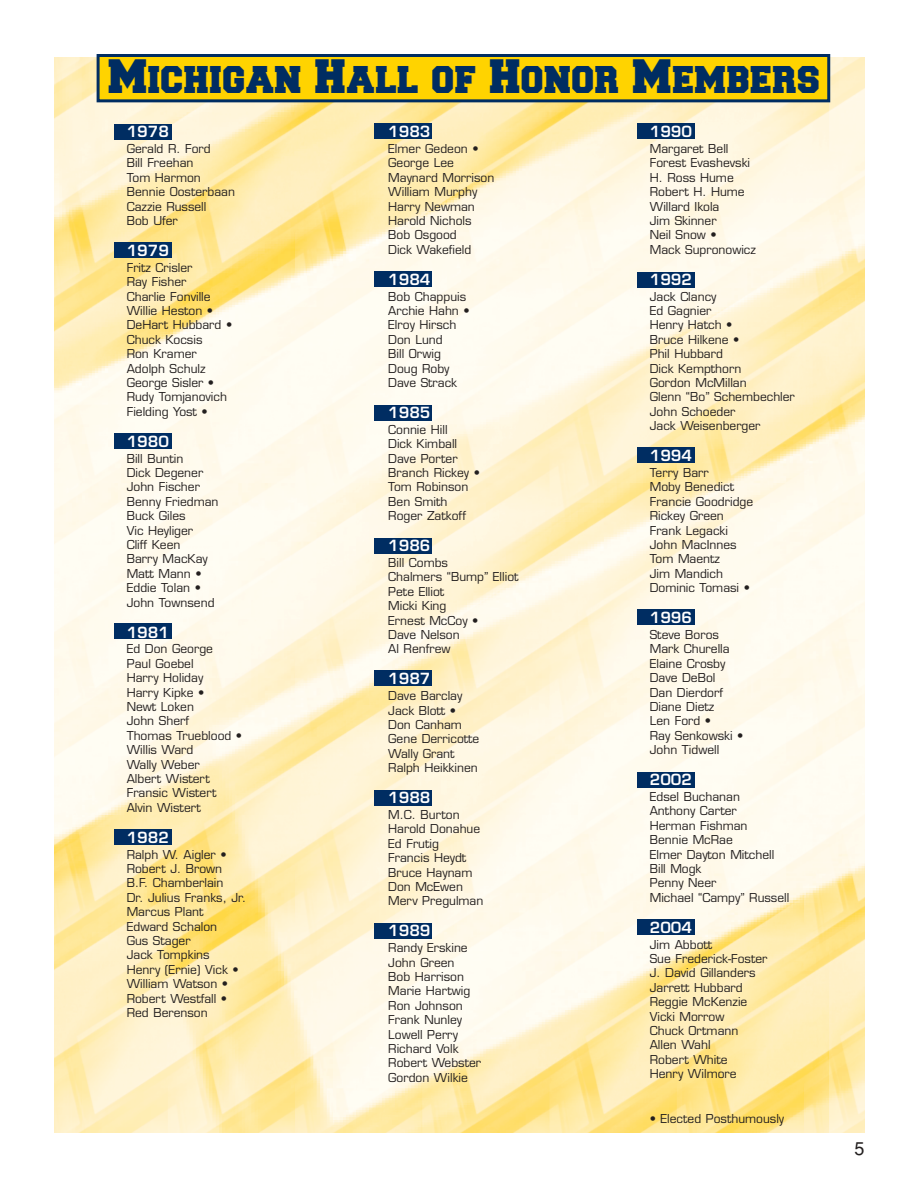
<style>
.page{position:relative;width:918px;height:1188px;background:#fff}
.page>*{position:absolute;margin:0;border:0;box-sizing:border-box;transform-origin:0 0}
.t1{font:40.5px "Collegiate Black FLF";color:#002d62}
.t2{font:18px "Helvetica";color:#231f1f}
.t3{font:600 15px "Eurostile";color:#fff}
.t4{font:12px/14.4px "Eurostile";color:#231f1f}
</style>
<div class="page">
<img style="left:54px;top:57px;width:811px;height:1076px">
<div style="left:637px;top:123px;width:57px;height:16px;background:#002d62"></div>
<div style="left:637px;top:272px;width:57px;height:15px;background:#002d62"></div>
<div style="left:637px;top:447px;width:57px;height:16px;background:#002d62"></div>
<div style="left:637px;top:609px;width:57px;height:16px;background:#002d62"></div>
<div style="left:637px;top:772px;width:57px;height:15px;background:#002d62"></div>
<div style="left:637px;top:919px;width:57px;height:16px;background:#002d62"></div>
<div style="left:375px;top:124px;width:57px;height:15px;background:#002d62"></div>
<div style="left:375px;top:272px;width:57px;height:15px;background:#002d62"></div>
<div style="left:375px;top:405px;width:57px;height:16px;background:#002d62"></div>
<div style="left:375px;top:538px;width:57px;height:16px;background:#002d62"></div>
<div style="left:375px;top:671px;width:57px;height:15px;background:#002d62"></div>
<div style="left:375px;top:790px;width:57px;height:15px;background:#002d62"></div>
<div style="left:375px;top:923px;width:57px;height:16px;background:#002d62"></div>
<div style="left:98px;top:56px;width:731px;height:45px;background:#ffd300"></div>
<div style="left:97px;top:54px;width:733px;height:48px;border:3px solid #002d62"></div>
<div style="left:115px;top:124px;width:57px;height:16px;background:#002d62"></div>
<div style="left:115px;top:243px;width:57px;height:15px;background:#002d62"></div>
<div style="left:115px;top:433px;width:57px;height:16px;background:#002d62"></div>
<div style="left:115px;top:624px;width:57px;height:15px;background:#002d62"></div>
<div style="left:115px;top:829px;width:57px;height:16px;background:#002d62"></div>
<h1 class="t1" style="left:109px;top:56px;width:714px">Michigan Hall of Honor Members</h1>
<p class="t3" style="left:127px;top:126px;width:44px">1978</p>
<p class="t4" style="left:127px;top:143px;width:110px">Gerald R. Ford<br>Bill Freehan<br>Tom Harmon<br>Bennie Oosterbaan<br>Cazzie Russell<br>Bob Ufer</p>
<p class="t3" style="left:127px;top:245px;width:44px">1979</p>
<p class="t4" style="left:127px;top:261px;width:107px">Fritz Crisler<br>Ray Fisher<br>Charlie Fonville<br>Willie Heston •<br>DeHart Hubbard •<br>Chuck Kocsis<br>Ron Kramer<br>Adolph Schulz<br>George Sisler •<br>Rudy Tomjanovich<br>Fielding Yost •</p>
<p class="t3" style="left:127px;top:436px;width:44px">1980</p>
<p class="t4" style="left:127px;top:452px;width:93px">Bill Buntin<br>Dick Degener<br>John Fischer<br>Benny Friedman<br>Buck Giles<br>Vic Heyliger<br>Cliff Keen<br>Barry MacKay<br>Matt Mann •<br>Eddie Tolan •<br>John Townsend</p>
<p class="t3" style="left:127px;top:626px;width:44px">1981</p>
<p class="t4" style="left:127px;top:643px;width:117px">Ed Don George<br>Paul Goebel<br>Harry Holiday<br>Harry Kipke •<br>Newt Loken<br>John Sherf<br>Thomas Trueblood •<br>Willis Ward<br>Wally Weber<br>Albert Wistert<br>Fransic Wistert<br>Alvin Wistert</p>
<p class="t3" style="left:127px;top:832px;width:44px">1982</p>
<p class="t4" style="left:127px;top:848px;width:121px">Ralph W. Aigler •<br>Robert J. Brown<br>B.F. Chamberlain<br>Dr. Julius Franks, Jr.<br>Marcus Plant<br>Edward Schalon<br>Gus Stager<br>Jack Tompkins<br>Henry (Ernie) Vick •<br>William Watson •<br>Robert Westfall •<br>Red Berenson</p>
<p class="t3" style="left:388px;top:126px;width:44px">1983</p>
<p class="t4" style="left:388px;top:143px;width:108px">Elmer Gedeon •<br>George Lee<br>Maynard Morrison<br>William Murphy<br>Harry Newman<br>Harold Nichols<br>Bob Osgood<br>Dick Wakefield</p>
<p class="t3" style="left:388px;top:274px;width:44px">1984</p>
<p class="t4" style="left:388px;top:290px;width:83px">Bob Chappuis<br>Archie Hahn •<br>Elroy Hirsch<br>Don Lund<br>Bill Orwig<br>Doug Roby<br>Dave Strack</p>
<p class="t3" style="left:388px;top:407px;width:44px">1985</p>
<p class="t4" style="left:388px;top:423px;width:93px">Connie Hill<br>Dick Kimball<br>Dave Porter<br>Branch Rickey •<br>Tom Robinson<br>Ben Smith<br>Roger Zatkoff</p>
<p class="t3" style="left:388px;top:540px;width:44px">1986</p>
<p class="t4" style="left:388px;top:557px;width:132px">Bill Combs<br>Chalmers “Bump” Elliot<br>Pete Elliot<br>Micki King<br>Ernest McCoy •<br>Dave Nelson<br>Al Renfrew</p>
<p class="t3" style="left:388px;top:673px;width:44px">1987</p>
<p class="t4" style="left:388px;top:690px;width:93px">Dave Barclay<br>Jack Blott •<br>Don Canham<br>Gene Derricotte<br>Wally Grant<br>Ralph Heikkinen</p>
<p class="t3" style="left:388px;top:792px;width:44px">1988</p>
<p class="t4" style="left:388px;top:809px;width:97px">M.C. Burton<br>Harold Donahue<br>Ed Frutig<br>Francis Heydt<br>Bruce Haynam<br>Don McEwen<br>Merv Pregulman</p>
<p class="t3" style="left:388px;top:925px;width:44px">1989</p>
<p class="t4" style="left:388px;top:942px;width:94px">Randy Erskine<br>John Green<br>Bob Harrison<br>Marie Hartwig<br>Ron Johnson<br>Frank Nunley<br>Lowell Perry<br>Richard Volk<br>Robert Webster<br>Gordon Wilkie</p>
<p class="t3" style="left:650px;top:126px;width:44px">1990</p>
<p class="t4" style="left:650px;top:143px;width:108px">Margaret Bell<br>Forest Evashevski<br>H. Ross Hume<br>Robert H. Hume<br>Willard Ikola<br>Jim Skinner<br>Neil Snow •<br>Mack Supronowicz</p>
<p class="t3" style="left:650px;top:274px;width:44px">1992</p>
<p class="t4" style="left:650px;top:290px;width:147px">Jack Clancy<br>Ed Gagnier<br>Henry Hatch •<br>Bruce Hilkene •<br>Phil Hubbard<br>Dick Kempthorn<br>Gordon McMillan<br>Glenn “Bo” Schembechler<br>John Schoeder<br>Jack Weisenberger</p>
<p class="t3" style="left:650px;top:450px;width:44px">1994</p>
<p class="t4" style="left:650px;top:467px;width:105px">Terry Barr<br>Moby Benedict<br>Francie Goodridge<br>Rickey Green<br>Frank Legacki<br>John MacInnes<br>Tom Maentz<br>Jim Mandich<br>Dominic Tomasi •</p>
<p class="t3" style="left:650px;top:612px;width:44px">1996</p>
<p class="t4" style="left:650px;top:629px;width:95px">Steve Boros<br>Mark Churella<br>Elaine Crosby<br>Dave DeBol<br>Dan Dierdorf<br>Diane Dietz<br>Len Ford •<br>Ray Senkowski •<br>John Tidwell</p>
<p class="t3" style="left:650px;top:774px;width:44px">2002</p>
<p class="t4" style="left:650px;top:791px;width:141px">Edsel Buchanan<br>Anthony Carter<br>Herman Fishman<br>Bennie McRae<br>Elmer Dayton Mitchell<br>Bill Mogk<br>Penny Neer<br>Michael “Campy” Russell</p>
<p class="t3" style="left:650px;top:922px;width:44px">2004</p>
<p class="t4" style="left:650px;top:938px;width:119px">Jim Abbott<br>Sue Frederick-Foster<br>J. David Gillanders<br>Jarrett Hubbard<br>Reggie McKenzie<br>Vicki Morrow<br>Chuck Ortmann<br>Allen Wahl<br>Robert White<br>Henry Wilmore</p>
<p class="t4" style="left:650px;top:1112px;width:136px">• Elected Posthumously</p>
<h2 class="t2" style="left:855px;top:1142px;width:12px">5</h2>
</div>
